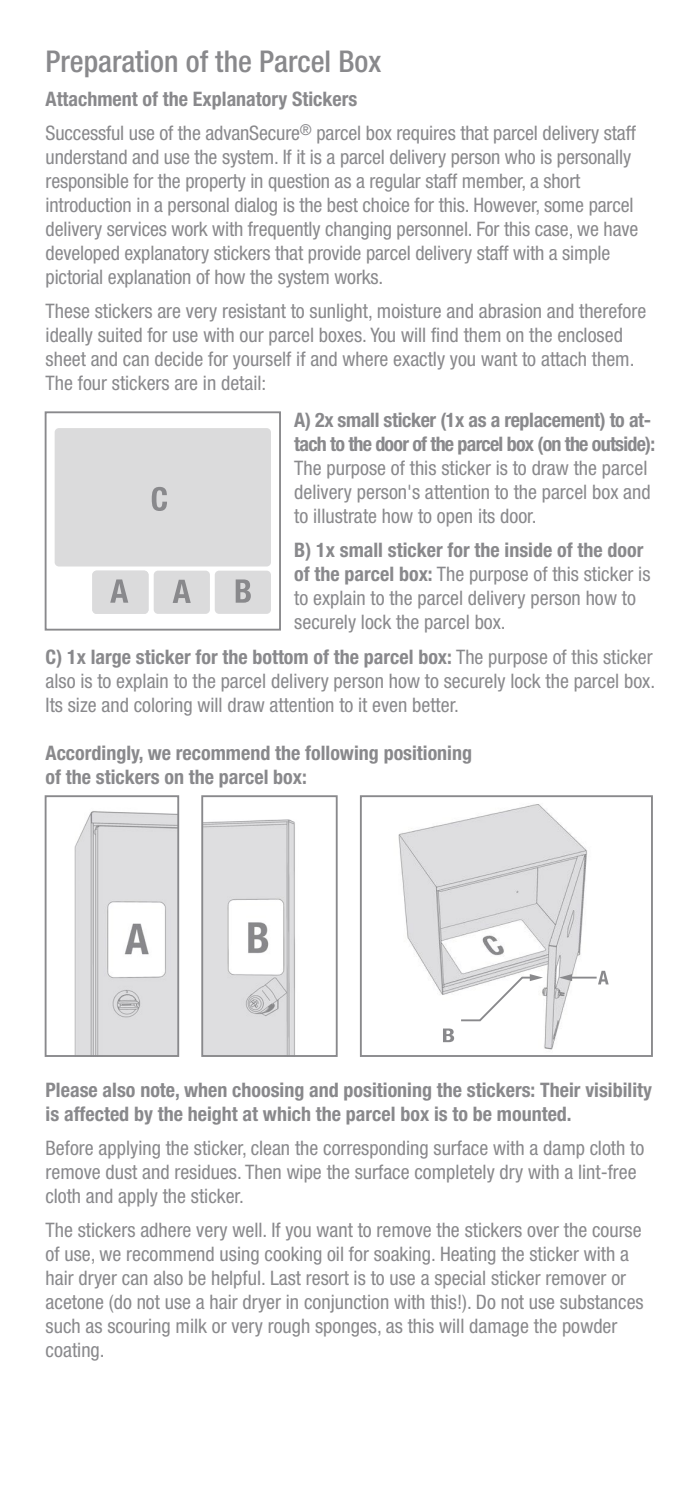
<style>
.page{position:relative;width:695px;height:1489px;background:#fff}
.page>*{position:absolute;margin:0;border:0;box-sizing:border-box;transform-origin:0 0}
.t1{font:500 condensed 30px "Helvetica Neue";color:#89898c}
.t2{font:condensed 20px/24px "Helvetica Neue";color:#89898c}
.t3{font:700 condensed 20px/24px "Helvetica Neue";color:#89898c}
.t4{font:700 condensed 20px/24px "Helvetica Neue";letter-spacing:-.035em;color:#89898c}
.s1{font-weight:700}
</style>
<div class="page">
<img style="left:204px;top:819px;width:91px;height:234px">
<img style="left:74px;top:811px;width:102px;height:242px">
<img style="left:398px;top:804px;width:211px;height:246px">
<div style="left:201px;top:795px;width:136px;height:261px;border:2px solid #89898c"></div>
<div style="left:45px;top:795px;width:134px;height:261px;border:2px solid #89898c"></div>
<div style="left:360px;top:795px;width:292px;height:261px;border:2px solid #89898c"></div>
<svg style="left:459px;top:974px;width:84px;height:48px"></svg>
<hr style="left:569px;top:976px;width:27px;height:2px;background:#89898c">
<svg style="left:559px;top:974px;width:13px;height:7px"></svg>
<div style="left:45px;top:411px;width:236px;height:219px;border:2px solid #89898c"></div>
<svg style="left:598px;top:970px;width:10px;height:14px"></svg>
<svg style="left:443px;top:1028px;width:11px;height:14px"></svg>
<div style="left:55px;top:428px;width:216px;height:138px;background:#dbdbdc;border-radius:4px"></div>
<svg style="left:92px;top:570px;width:56px;height:44px;background:#d4d4d5"></svg>
<svg style="left:215px;top:570px;width:56px;height:44px;background:#d3d3d4"></svg>
<svg style="left:154px;top:570px;width:56px;height:44px;background:#d4d4d5"></svg>
<h1 class="t1" style="left:46px;top:43px;width:337px">Preparation of the Parcel Box</h1>
<p class="t2" style="left:46px;top:82px;width:591px;line-height:34px"><span class="s1">Attachment of the Explanatory Stickers<br></span>Successful use of the advanSecure<sup>®</sup> parcel box requires that parcel delivery staff</p>
<p class="t2" style="left:46px;top:145px;width:594px">understand and use the system. If it is a parcel delivery person who is personally responsible for the property in question as a regular staff member, a short introduction in a personal dialog is the best choice for this. However, some parcel delivery services work with frequently changing personnel. For this case, we have developed explanatory stickers that provide parcel delivery staff with a simple pictorial explanation of how the system works.</p>
<p class="t2" style="left:46px;top:299px;width:602px">These stickers are very resistant to sunlight, moisture and abrasion and therefore ideally suited for use with our parcel boxes. You will find them on the enclosed sheet and can decide for yourself if and where exactly you want to attach them.<br>The four stickers are in detail:</p>
<p class="t4" style="left:294px;top:407px;width:362px">A) 2x small sticker (1x as a replacement) to at&shy;tach to the door of the parcel box (on the outside):</p>
<p class="t2" style="left:294px;top:455px;width:358px">The purpose of this sticker is to draw the parcel delivery person's attention to the parcel box and to illustrate how to open its door.</p>
<p class="t2" style="left:294px;top:537px;width:357px"><span class="s1">B) 1x small sticker for the inside of the door of the parcel box:</span> The purpose of this sticker is to explain to the parcel delivery person how to securely lock the parcel box.</p>
<p class="t2" style="left:46px;top:645px;width:611px"><span class="s1">C) 1x large sticker for the bottom of the parcel box:</span> The purpose of this sticker also is to explain to the parcel delivery person how to securely lock the parcel box.<br>Its size and coloring will draw attention to it even better.</p>
<p class="t3" style="left:46px;top:741px;width:428px">Accordingly, we recommend the following positioning of the stickers on the parcel box:</p>
<p class="t3" style="left:46px;top:1077px;width:607px">Please also note, when choosing and positioning the stickers: Their visibility is affected by the height at which the parcel box is to be mounted.</p>
<p class="t2" style="left:46px;top:1135px;width:600px">Before applying the sticker, clean the corresponding surface with a damp cloth to remove dust and residues. Then wipe the surface completely dry with a lint-free cloth and apply the sticker.</p>
<p class="t2" style="left:46px;top:1217px;width:599px">The stickers adhere very well. If you want to remove the stickers over the course of use, we recommend using cooking oil for soaking. Heating the sticker with a hair dryer can also be helpful. Last resort is to use a special sticker remover or acetone (do not use a hair dryer in conjunction with this!). Do not use substances such as scouring milk or very rough sponges, as this will damage the powder coating.</p>
</div>
